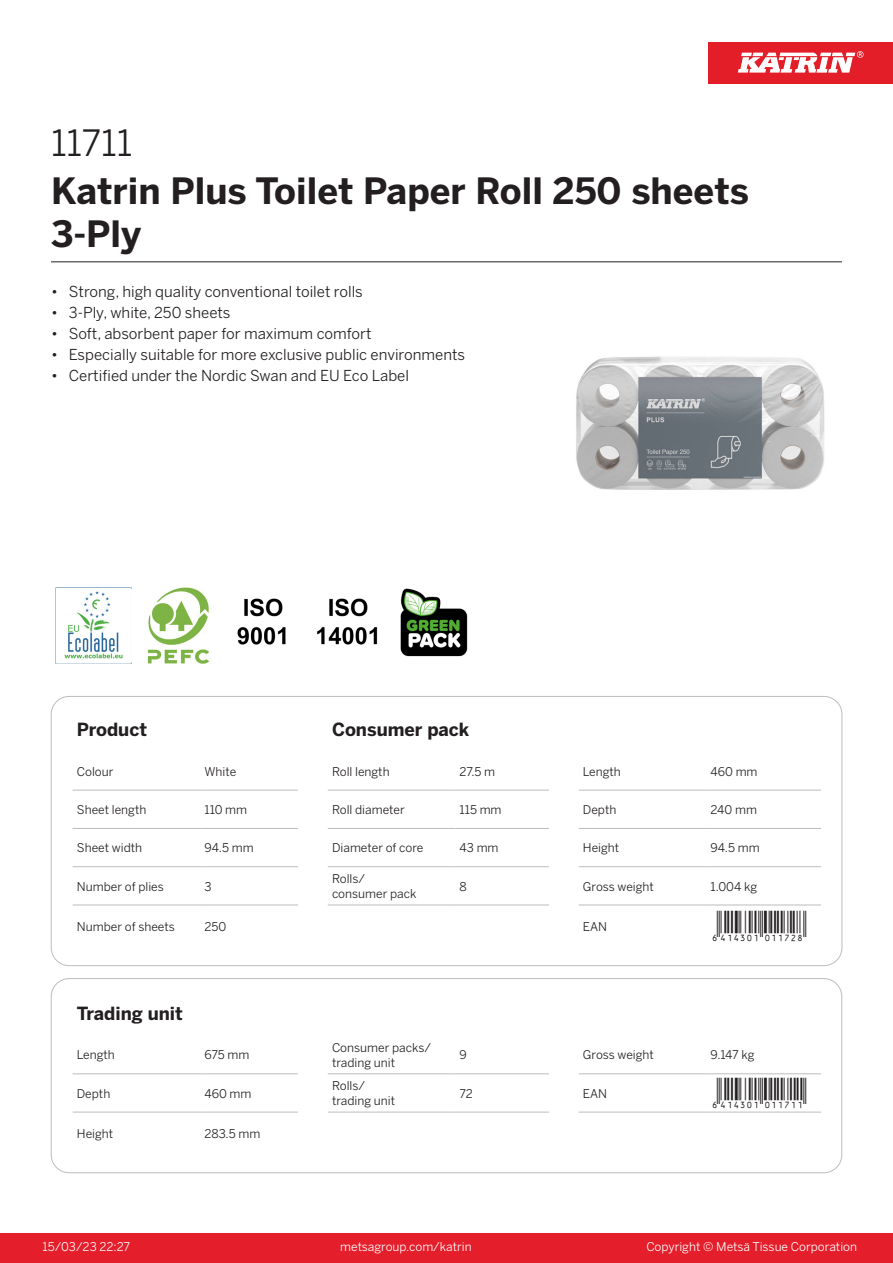
<style>
.page{position:relative;width:893px;height:1263px;background:#fff}
.page>*{position:absolute;margin:0;border:0;box-sizing:border-box;transform-origin:0 0}
.Product_Name{font:700 36px/43.2px "Benton Sans";color:#231f20}
.External_material_co{font:36px "Benton Sans";color:#231f20}
.T_EAN{font:30px "Viisas EAN Matala";color:#231f20}
.T_TableHeader{font:700 18px "Benton Sans";color:#231f20}
.MarketingBullets{font:15px "Benton Sans";color:#231f20}
.T_TableBody{font:12px/14.4px "Benton Sans";color:#231f20}
.t1{font:12px "Benton Sans";color:#fff}
</style>
<div class="page">
<div style="left:0;top:1233px;width:893px;height:30px;background:#e41e2b"></div>
<div style="left:708px;top:43px;width:185px;height:41px;background:#e31e28"></div>
<svg style="left:738px;top:51px;width:126px;height:22px"></svg>
<hr style="left:73px;top:790px;width:127px;height:1px;background:#bcbdc0">
<hr style="left:200px;top:790px;width:98px;height:1px;background:#bcbdc0">
<hr style="left:328px;top:790px;width:127px;height:1px;background:#bcbdc0">
<hr style="left:455px;top:790px;width:94px;height:1px;background:#bcbdc0">
<hr style="left:579px;top:790px;width:127px;height:1px;background:#bcbdc0">
<hr style="left:706px;top:790px;width:115px;height:1px;background:#bcbdc0">
<hr style="left:73px;top:828px;width:127px;height:1px;background:#bcbdc0">
<hr style="left:200px;top:828px;width:98px;height:1px;background:#bcbdc0">
<hr style="left:328px;top:828px;width:127px;height:1px;background:#bcbdc0">
<hr style="left:455px;top:828px;width:94px;height:1px;background:#bcbdc0">
<hr style="left:579px;top:828px;width:127px;height:1px;background:#bcbdc0">
<hr style="left:706px;top:828px;width:115px;height:1px;background:#bcbdc0">
<hr style="left:73px;top:866px;width:127px;height:1px;background:#bcbdc0">
<hr style="left:200px;top:866px;width:98px;height:1px;background:#bcbdc0">
<hr style="left:328px;top:866px;width:127px;height:1px;background:#bcbdc0">
<hr style="left:455px;top:866px;width:94px;height:1px;background:#bcbdc0">
<hr style="left:579px;top:866px;width:127px;height:1px;background:#bcbdc0">
<hr style="left:706px;top:866px;width:115px;height:1px;background:#bcbdc0">
<hr style="left:73px;top:905px;width:127px;height:1px;background:#bcbdc0">
<hr style="left:200px;top:905px;width:98px;height:1px;background:#bcbdc0">
<hr style="left:328px;top:905px;width:127px;height:1px;background:#bcbdc0">
<hr style="left:455px;top:905px;width:94px;height:1px;background:#bcbdc0">
<hr style="left:579px;top:905px;width:127px;height:1px;background:#bcbdc0">
<hr style="left:706px;top:905px;width:115px;height:1px;background:#bcbdc0">
<hr style="left:73px;top:1073px;width:127px;height:1px;background:#bcbdc0">
<hr style="left:200px;top:1073px;width:98px;height:1px;background:#bcbdc0">
<hr style="left:328px;top:1073px;width:127px;height:1px;background:#bcbdc0">
<hr style="left:455px;top:1073px;width:94px;height:1px;background:#bcbdc0">
<hr style="left:579px;top:1073px;width:127px;height:1px;background:#bcbdc0">
<hr style="left:706px;top:1073px;width:115px;height:1px;background:#bcbdc0">
<hr style="left:73px;top:1112px;width:127px;height:1px;background:#bcbdc0">
<hr style="left:200px;top:1112px;width:98px;height:1px;background:#bcbdc0">
<hr style="left:328px;top:1112px;width:127px;height:1px;background:#bcbdc0">
<hr style="left:455px;top:1112px;width:94px;height:1px;background:#bcbdc0">
<hr style="left:579px;top:1112px;width:127px;height:1px;background:#bcbdc0">
<hr style="left:706px;top:1112px;width:115px;height:1px;background:#bcbdc0">
<div style="left:51px;top:978px;width:791px;height:195px;border:1px solid #bcbdc0;border-radius:18px"></div>
<img style="left:576px;top:356px;width:249px;height:134px">
<img style="left:55px;top:587px;width:77px;height:77px">
<img style="left:147px;top:587px;width:63px;height:77px">
<img style="left:237px;top:598px;width:49px;height:47px">
<img style="left:317px;top:598px;width:61px;height:47px">
<img style="left:400px;top:588px;width:68px;height:69px">
<hr style="left:51px;top:261px;width:791px;height:1px;background:#231f20">
<p class="External_material_co" style="left:51px;top:121px;width:83px">11711</p>
<p class="Product_Name" style="left:51px;top:170px;width:699px">Katrin Plus Toilet Paper Roll 250 sheets<br>3-Ply</p>
<p class="MarketingBullets" style="left:51px;top:282px;width:313px">• Strong, high quality conventional toilet rolls</p>
<p class="MarketingBullets" style="left:51px;top:303px;width:181px">• 3-Ply, white, 250 sheets</p>
<p class="MarketingBullets" style="left:51px;top:324px;width:322px">• Soft, absorbent paper for maximum comfort</p>
<p class="MarketingBullets" style="left:51px;top:345px;width:415px">• Especially suitable for more exclusive public environments</p>
<p class="MarketingBullets" style="left:51px;top:366px;width:360px">• Certified under the Nordic Swan and EU Eco Label</p>
<p class="T_TableHeader" style="left:77px;top:718px;width:72px">Product</p>
<p class="T_TableHeader" style="left:332px;top:718px;width:139px">Consumer pack</p>
<p class="T_TableBody" style="left:77px;top:764px;width:38px">Colour</p>
<p class="T_TableBody" style="left:204px;top:764px;width:33px">White</p>
<p class="T_TableBody" style="left:332px;top:764px;width:59px">Roll length</p>
<p class="T_TableBody" style="left:460px;top:764px;width:37px">27.5 m</p>
<p class="T_TableBody" style="left:583px;top:764px;width:39px">Length</p>
<p class="T_TableBody" style="left:710px;top:764px;width:49px">460 mm</p>
<p class="T_TableBody" style="left:77px;top:802px;width:71px">Sheet length</p>
<p class="T_TableBody" style="left:204px;top:802px;width:44px">110 mm</p>
<p class="T_TableBody" style="left:332px;top:802px;width:74px">Roll diameter</p>
<p class="T_TableBody" style="left:460px;top:802px;width:43px">115 mm</p>
<p class="T_TableBody" style="left:583px;top:802px;width:35px">Depth</p>
<p class="T_TableBody" style="left:710px;top:802px;width:48px">240 mm</p>
<p class="T_TableBody" style="left:77px;top:841px;width:67px">Sheet width</p>
<p class="T_TableBody" style="left:204px;top:841px;width:51px">94.5 mm</p>
<p class="T_TableBody" style="left:332px;top:841px;width:93px">Diameter of core</p>
<p class="T_TableBody" style="left:460px;top:841px;width:40px">43 mm</p>
<p class="T_TableBody" style="left:583px;top:841px;width:38px">Height</p>
<p class="T_TableBody" style="left:710px;top:841px;width:51px">94.5 mm</p>
<p class="T_TableBody" style="left:77px;top:879px;width:88px">Number of plies</p>
<p class="T_TableBody" style="left:204px;top:879px;width:9px">3</p>
<p class="T_TableBody" style="left:332px;top:872px;width:35px">Rolls/</p>
<p class="T_TableBody" style="left:332px;top:886px;width:86px">consumer pack</p>
<p class="T_TableBody" style="left:460px;top:879px;width:9px">8</p>
<p class="T_TableBody" style="left:583px;top:879px;width:72px">Gross weight</p>
<p class="T_TableBody" style="left:710px;top:879px;width:48px">1.004 kg</p>
<p class="T_TableBody" style="left:77px;top:919px;width:99px">Number of sheets</p>
<p class="T_TableBody" style="left:204px;top:919px;width:23px">250</p>
<p class="T_TableBody" style="left:583px;top:919px;width:26px">EAN</p>
<p class="T_EAN" style="left:710px;top:911px;width:97px">*6414301011728*</p>
<p class="T_TableHeader" style="left:77px;top:1002px;width:108px">Trading unit</p>
<p class="T_TableBody" style="left:77px;top:1048px;width:39px">Length</p>
<p class="T_TableBody" style="left:204px;top:1048px;width:46px">675 mm</p>
<p class="T_TableBody" style="left:332px;top:1041px;width:100px">Consumer packs/ trading unit</p>
<p class="T_TableBody" style="left:460px;top:1048px;width:9px">9</p>
<p class="T_TableBody" style="left:583px;top:1048px;width:72px">Gross weight</p>
<p class="T_TableBody" style="left:710px;top:1048px;width:46px">9.147 kg</p>
<p class="T_TableBody" style="left:77px;top:1086px;width:35px">Depth</p>
<p class="T_TableBody" style="left:204px;top:1086px;width:49px">460 mm</p>
<p class="T_TableBody" style="left:460px;top:1086px;width:15px">72</p>
<p class="T_TableBody" style="left:583px;top:1086px;width:26px">EAN</p>
<p class="T_EAN" style="left:710px;top:1077px;width:97px">*6414301011711*</p>
<p class="T_TableBody" style="left:332px;top:1079px;width:35px">Rolls/</p>
<p class="T_TableBody" style="left:332px;top:1093px;width:65px">trading unit</p>
<p class="T_TableBody" style="left:77px;top:1126px;width:38px">Height</p>
<p class="T_TableBody" style="left:204px;top:1126px;width:57px">283.5 mm</p>
<p class="t1" style="left:43px;top:1239px;width:89px">15/03/23 22:27</p>
<p class="t1" style="left:340px;top:1239px;width:133px">metsagroup.com/katrin</p>
<p class="t1" style="left:646px;top:1239px;width:212px">Copyright © Metsä Tissue Corporation</p>
</div>
